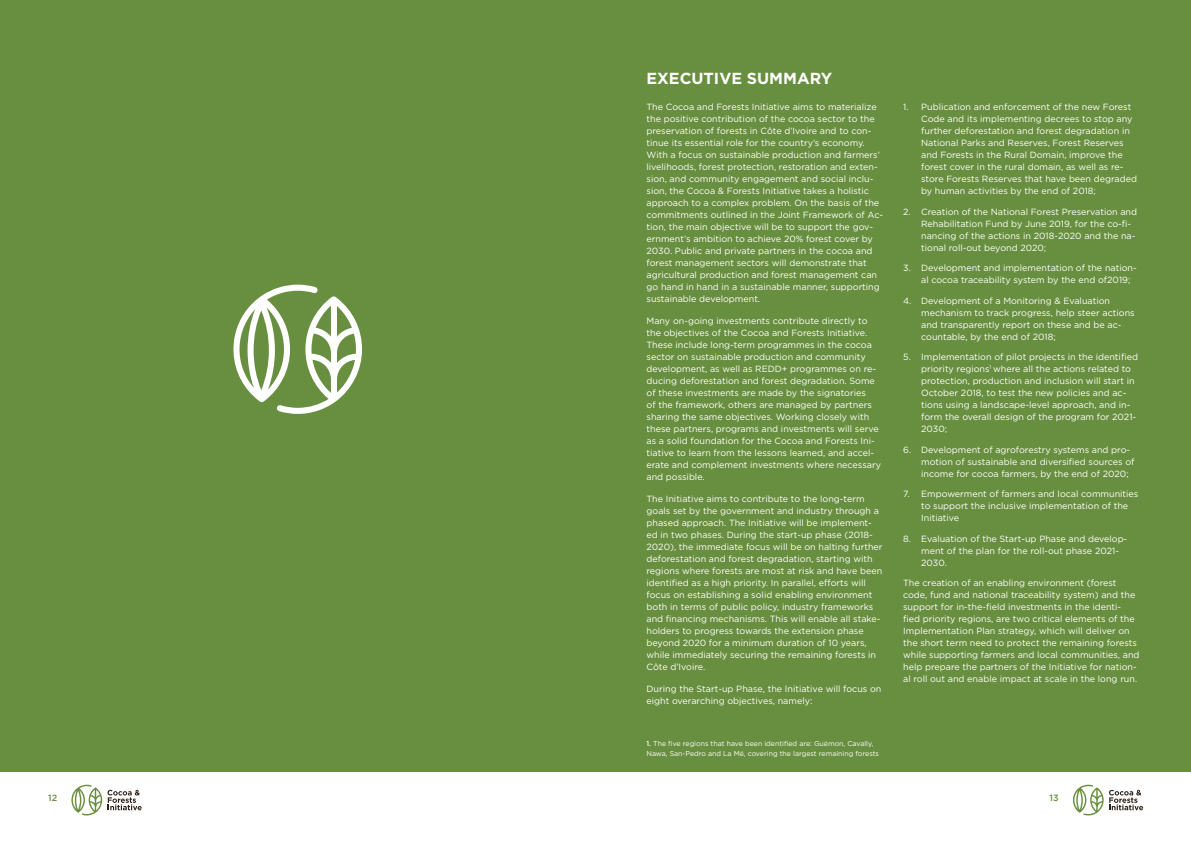
<style>
.page{position:relative;width:1191px;height:842px;background:#fff}
.page>*{position:absolute;margin:0;border:0;box-sizing:border-box;transform-origin:0 0}
.t1{font:700 16px "Gotham";color:#fff}
.t2{font:9px/12px "Gotham";color:#fff}
.t3{font:500 9px "Gotham";color:#688f3f}
.t4{font:7px/10px "Gotham";color:#fff}
.s1{font-weight:500}
</style>
<div class="page">
<svg style="left:1109px;top:790px;width:34px;height:20px"></svg>
<svg style="left:1073px;top:785px;width:30px;height:30px"></svg>
<svg style="left:108px;top:790px;width:34px;height:20px"></svg>
<svg style="left:71px;top:785px;width:31px;height:30px"></svg>
<div style="left:0;top:0;width:1191px;height:771px;background:#688f3f"></div>
<svg style="left:233px;top:285px;width:129px;height:129px"></svg>
<h1 class="t1" style="left:646px;top:67px;width:187px">EXECUTIVE SUMMARY</h1>
<p class="t2" style="left:646px;top:101px;width:238px">The Cocoa and Forests Initiative aims to materialize the positive contribution of the cocoa sector to the preservation of forests in Côte d’Ivoire and to con&shy;tinue its essential role for the country’s economy.<br>With a focus on sustainable production and farmers’ livelihoods, forest protection, restoration and exten&shy;sion, and community engagement and social inclu&shy;sion, the Cocoa &amp; Forests Initiative takes a holistic approach to a complex problem. On the basis of the commitments outlined in the Joint Framework of Ac&shy;tion, the main objective will be to support the gov&shy;ernment’s ambition to achieve 20% forest cover by 2030. Public and private partners in the cocoa and forest management sectors will demonstrate that agricultural production and forest management can go hand in hand in a sustainable manner, supporting sustainable development.</p>
<p class="t2" style="left:646px;top:315px;width:236px">Many on-going investments contribute directly to the objectives of the Cocoa and Forests Initiative.<br>These include long-term programmes in the cocoa sector on sustainable production and community development, as well as REDD+ programmes on re&shy;ducing deforestation and forest degradation. Some of these investments are made by the signatories<br>of the framework, others are managed by partners sharing the same objectives. Working closely with these partners, programs and investments will serve as a solid foundation for the Cocoa and Forests Ini&shy;tiative to learn from the lessons learned, and accel&shy;erate and complement investments where necessary and possible.</p>
<p class="t2" style="left:646px;top:493px;width:237px">The Initiative aims to contribute to the long-term goals set by the government and industry through a phased approach. The Initiative will be implement&shy;ed in two phases. During the start-up phase (2018- 2020), the immediate focus will be on halting further deforestation and forest degradation, starting with regions where forests are most at risk and have been identified as a high priority. In parallel, efforts will focus on establishing a solid enabling environment both in terms of public policy, industry frameworks and financing mechanisms. This will enable all stake&shy;holders to progress towards the extension phase beyond 2020 for a minimum duration of 10 years, while immediately securing the remaining forests in Côte d’Ivoire.</p>
<p class="t2" style="left:646px;top:683px;width:236px">During the Start-up Phase, the Initiative will focus on eight overarching objectives, namely:</p>
<p class="t4" style="left:646px;top:739px;width:234px"><span class="s1">1.</span> The five regions that have been identified are: Guémon, Cavally,<br>Nawa, San-Pedro and La Mé, covering the largest remaining forests</p>
<p class="t2" style="left:921px;top:101px;width:217px;text-indent:-18px">1. Publication and enforcement of the new Forest Code and its implementing decrees to stop any further deforestation and forest degradation in National Parks and Reserves, Forest Reserves and Forests in the Rural Domain, improve the forest cover in the rural domain, as well as re&shy;store Forests Reserves that have been degraded by human activities by the end of 2018;</p>
<p class="t2" style="left:921px;top:205px;width:217px;text-indent:-18px">2. Creation of the National Forest Preservation and Rehabilitation Fund by June 2019, for the co-fi&shy;nancing of the actions in 2018-2020 and the na&shy;tional roll-out beyond 2020;</p>
<p class="t2" style="left:921px;top:262px;width:217px;text-indent:-18px">3. Development and implementation of the nation&shy;al cocoa traceability system by the end of2019;</p>
<p class="t2" style="left:921px;top:294px;width:215px;text-indent:-18px">4. Development of a Monitoring &amp; Evaluation mechanism to track progress, help steer actions and transparently report on these and be ac&shy;countable, by the end of 2018;</p>
<p class="t2" style="left:921px;top:351px;width:218px;text-indent:-18px">5. Implementation of pilot projects in the identified priority regions<sup>1</sup> where all the actions related to protection, production and inclusion will start in October 2018, to test the new policies and ac&shy;tions using a landscape-level approach, and in&shy;form the overall design of the program for 2021- 2030;</p>
<p class="t2" style="left:921px;top:443px;width:215px;text-indent:-18px">6. Development of agroforestry systems and pro&shy;motion of sustainable and diversified sources of income for cocoa farmers, by the end of 2020;</p>
<p class="t2" style="left:921px;top:488px;width:219px;text-indent:-18px">7. Empowerment of farmers and local communities to support the inclusive implementation of the<br>Initiative</p>
<p class="t2" style="left:921px;top:532px;width:208px;text-indent:-18px">8. Evaluation of the Start-up Phase and develop&shy;ment of the plan for the roll-out phase 2021-<br>2030.</p>
<p class="t2" style="left:903px;top:577px;width:238px">The creation of an enabling environment (forest code, fund and national traceability system) and the support for in-the-field investments in the identi&shy;fied priority regions, are two critical elements of the Implementation Plan strategy, which will deliver on the short term need to protect the remaining forests while supporting farmers and local communities, and help prepare the partners of the Initiative for nation&shy;al roll out and enable impact at scale in the long run.</p>
<p class="t3" style="left:48px;top:792px;width:11px">12</p>
<p class="t3" style="left:1049px;top:792px;width:11px">13</p>
</div>
